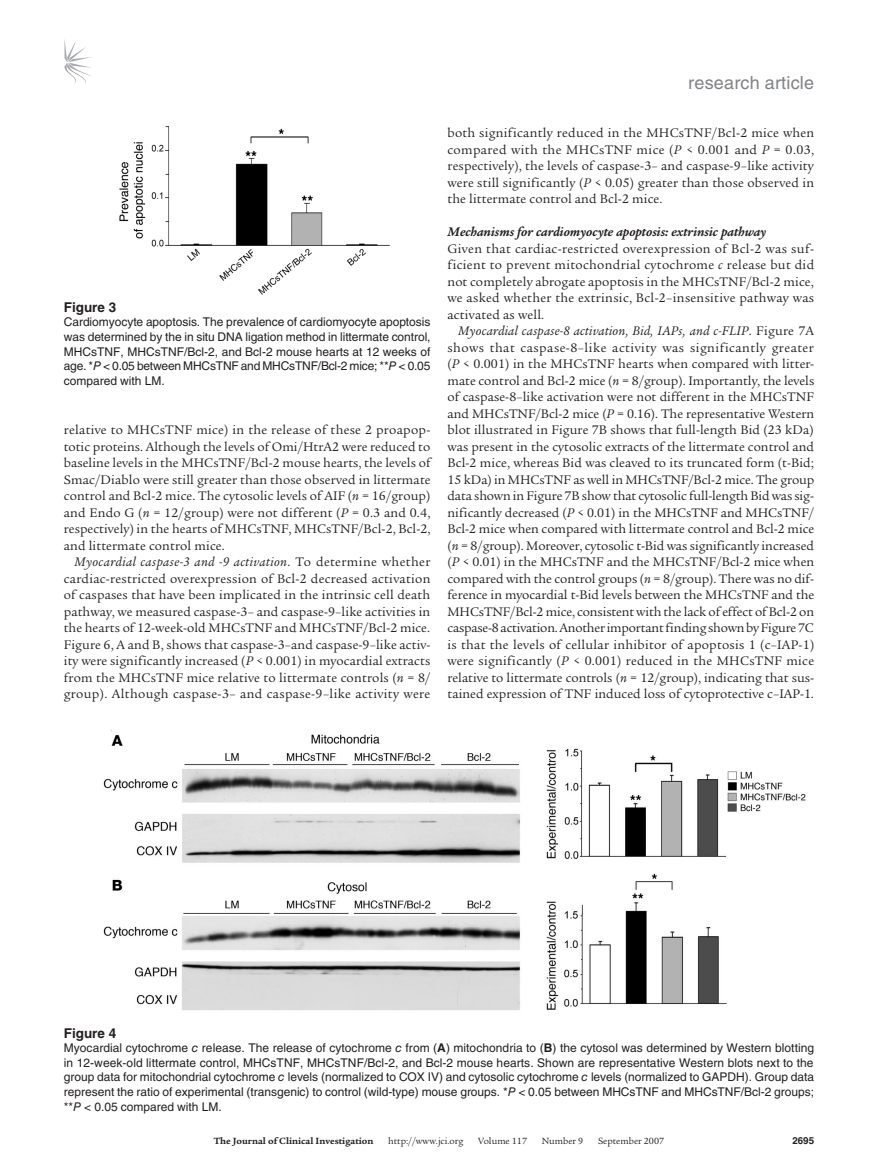
<style>
.page{position:relative;width:878px;height:1174px;background:#fff}
.page>*{position:absolute;margin:0;border:0;box-sizing:border-box;transform-origin:0 0}
.t1{font:18px "Helvetica LT Std";letter-spacing:.01em;color:#808285}
.t2{font:13.5px/16.5px "Legacy Serif Std";letter-spacing:.01em;color:#231f20;text-align:justify}
.t3{font:italic 700 13.5px "Legacy Serif Std";color:#231f20}
.t4{font:700 13.5px "Helvetica LT Std";color:#231f20}
.t5{font:12px/14.7px "Helvetica LT Std";color:#231f20;text-align:justify}
.t6{font:9.75px "Legacy Serif Std";color:#231f20}
.t7{font:700 9.75px "Legacy Serif Std";color:#231f20}
.t8{font:700 9.75px "Helvetica LT Std";color:#231f20}
.s1{font-style:italic}
.s2{font-weight:700}
</style>
<div class="page">
<svg style="left:64px;top:39px;width:27px;height:45px"></svg>
<img style="left:119px;top:126px;width:271px;height:169px">
<img style="left:103px;top:730px;width:703px;height:281px">
<h1 class="t1" style="left:688px;top:72px;width:127px">research article</h1>
<p class="t4" style="left:64px;top:299px;width:54px">Figure 3</p>
<p class="t5" style="left:64px;top:315px;width:368px">Cardiomyocyte apoptosis. The prevalence of cardiomyocyte apoptosis was determined by the in situ DNA ligation method in littermate control, MHCsTNF, MHCsTNF/Bcl-2, and Bcl-2 mouse hearts at 12 weeks of age. *<span class="s1">P</span> &lt; 0.05 between MHCsTNF and MHCsTNF/Bcl-2 mice; **<span class="s1">P</span> &lt; 0.05 compared with LM.</p>
<p class="t2" style="left:64px;top:422px;width:368px">relative to MHCsTNF mice) in the release of these 2 proapop&shy;totic proteins. Although the levels of Omi/HtrA2 were reduced to baseline levels in the MHCsTNF/Bcl-2 mouse hearts, the levels of Smac/Diablo were still greater than those observed in littermate control and Bcl-2 mice. The cytosolic levels of AIF (<span class="s1">n</span> = 16/group) and Endo G (<span class="s1">n</span> = 12/group) were not different (<span class="s1">P</span> = 0.3 and 0.4, respectively) in the hearts of MHCsTNF, MHCsTNF/Bcl-2, Bcl-2, and littermate control mice.</p>
<p class="t2" style="left:64px;top:554px;width:368px;text-indent:11px"><span class="s1">Myocardial caspase-3 and -9 activation</span>. To determine whether cardiac-restricted overexpression of Bcl-2 decreased activation of caspases that have been implicated in the intrinsic cell death pathway, we measured caspase-3– and caspase-9–like activities in the hearts of 12-week-old MHCsTNF and MHCsTNF/Bcl-2 mice.<br>Figure 6, A and B, shows that caspase-3–and caspase-9–like activ&shy;ity were significantly increased (<span class="s1">P</span> &lt; 0.001) in myocardial extracts from the MHCsTNF mice relative to littermate controls (<span class="s1">n</span> = 8/ group). Although caspase-3– and caspase-9–like activity were</p>
<p class="t2" style="left:447px;top:125px;width:368px">both significantly reduced in the MHCsTNF/Bcl-2 mice when compared with the MHCsTNF mice (<span class="s1">P</span> &lt; 0.001 and <span class="s1">P</span> = 0.03, respectively), the levels of caspase-3– and caspase-9–like activity were still significantly (<span class="s1">P</span> &lt; 0.05) greater than those observed in the littermate control and Bcl-2 mice.</p>
<p class="t3" style="left:447px;top:224px;width:320px">Mechanisms for cardiomyocyte apoptosis: extrinsic pathway</p>
<p class="t2" style="left:447px;top:240px;width:368px">Given that cardiac-restricted overexpression of Bcl-2 was suf&shy;ficient to prevent mitochondrial cytochrome <span class="s1">c</span> release but did not completely abrogate apoptosis in the MHCsTNF/Bcl-2 mice, we asked whether the extrinsic, Bcl-2–insensitive pathway was activated as well.</p>
<p class="t2" style="left:447px;top:323px;width:368px;text-indent:11px"><span class="s1">Myocardial caspase-8 activation, Bid, IAPs, and c-FLIP</span>. Figure 7A shows that caspase-8–like activity was significantly greater (<span class="s1">P</span> &lt; 0.001) in the MHCsTNF hearts when compared with litter&shy;mate control and Bcl-2 mice (<span class="s1">n</span> = 8/group). Importantly, the levels of caspase-8–like activation were not different in the MHCsTNF and MHCsTNF/Bcl-2 mice (<span class="s1">P</span> = 0.16). The representative Western blot illustrated in Figure 7B shows that full-length Bid (23 kDa) was present in the cytosolic extracts of the littermate control and Bcl-2 mice, whereas Bid was cleaved to its truncated form (t-Bid; 15 kDa) in MHCsTNF as well in MHCsTNF/Bcl-2 mice. The group data shown in Figure 7B show that cytosolic full-length Bid was sig&shy;nificantly decreased (<span class="s1">P</span> &lt; 0.01) in the MHCsTNF and MHCsTNF/ Bcl-2 mice when compared with littermate control and Bcl-2 mice (<span class="s1">n</span> = 8/group). Moreover, cytosolic t-Bid was significantly increased (<span class="s1">P</span> &lt; 0.01) in the MHCsTNF and the MHCsTNF/Bcl-2 mice when compared with the control groups (<span class="s1">n</span> = 8/group). There was no dif&shy;ference in myocardial t-Bid levels between the MHCsTNF and the MHCsTNF/Bcl-2 mice, consistent with the lack of effect of Bcl-2 on caspase-8 activation. Another important finding shown by Figure 7C is that the levels of cellular inhibitor of apoptosis 1 (c–IAP-1) were significantly (<span class="s1">P</span> &lt; 0.001) reduced in the MHCsTNF mice relative to littermate controls (<span class="s1">n</span> = 12/group), indicating that sus&shy;tained expression of TNF induced loss of cytoprotective c–IAP-1.</p>
<p class="t4" style="left:64px;top:1024px;width:54px">Figure 4</p>
<p class="t5" style="left:64px;top:1040px;width:752px">Myocardial cytochrome <span class="s1">c</span> release. The release of cytochrome <span class="s1">c</span> from (<span class="s2">A</span>) mitochondria to (<span class="s2">B</span>) the cytosol was determined by Western blotting in 12-week-old littermate control, MHCsTNF, MHCsTNF/Bcl-2, and Bcl-2 mouse hearts. Shown are representative Western blots next to the group data for mitochondrial cytochrome <span class="s1">c</span> levels (normalized to COX IV) and cytosolic cytochrome <span class="s1">c</span> levels (normalized to GAPDH). Group data represent the ratio of experimental (transgenic) to control (wild-type) mouse groups. *<span class="s1">P</span> &lt; 0.05 between MHCsTNF and MHCsTNF/Bcl-2 groups; **<span class="s1">P</span> &lt; 0.05 compared with LM.</p>
<p class="t7" style="left:214px;top:1135px;width:161px">The Journal of Clinical Investigation</p>
<p class="t6" style="left:388px;top:1135px;width:77px">http://www.jci.org</p>
<p class="t6" style="left:478px;top:1135px;width:50px">Volume 117</p>
<p class="t6" style="left:541px;top:1135px;width:43px">Number 9</p>
<p class="t6" style="left:598px;top:1135px;width:68px">September 2007</p>
<p class="t8" style="left:792px;top:1134px;width:23px">2695</p>
</div>
